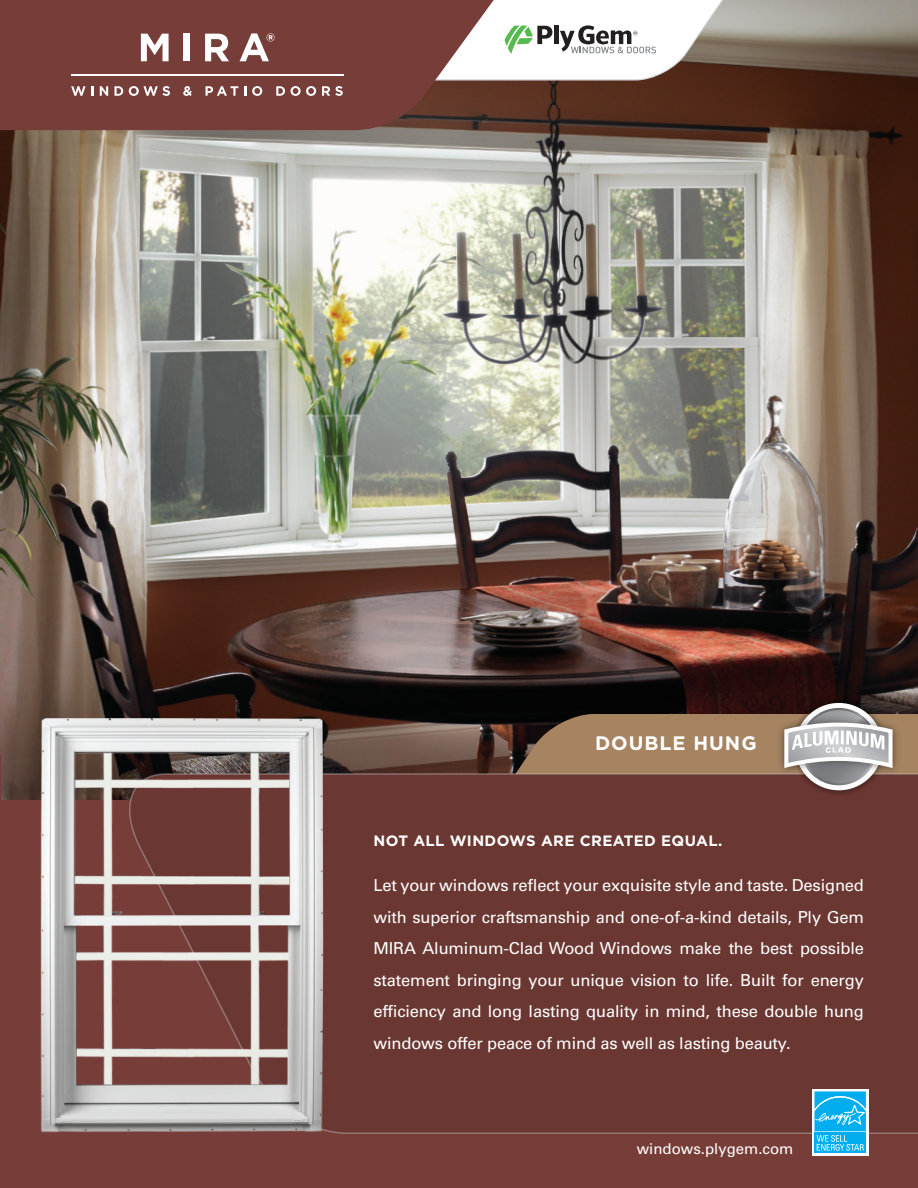
<style>
.page{position:relative;width:918px;height:1188px;background:#fff}
.page>*{position:absolute;margin:0;border:0;box-sizing:border-box;transform-origin:0 0}
.t1{font:700 19.5px "Gotham";letter-spacing:.05em;color:#fff}
.t2{font:16.5px/31.5px "Univers LT Std";letter-spacing:-.01em;color:#fff;text-align:justify}
.t3{font:700 15px "Gotham";letter-spacing:.025em;color:#fff}
.t4{font:15px "Univers LT Std";color:#fff}
</style>
<div class="page">
<div style="left:0;top:672px;width:918px;height:516px;background:#773e39"></div>
<img style="left:0;top:0;width:918px;height:800px">
<svg style="left:464px;top:714px;width:454px;height:59px;background:#8a6c52"></svg>
<div style="left:327px;top:773px;width:591px;height:362px;background:#6a3732"></div>
<img style="left:764px;top:672px;width:150px;height:149px">
<img style="left:772px;top:711px;width:133px;height:69px">
<svg style="left:782px;top:703px;width:113px;height:87px;background:#a9a09d"></svg>
<svg style="left:517px;top:0;width:232px;height:81px"></svg>
<svg style="left:0;top:0;width:517px;height:130px;background:#7d4944"></svg>
<hr style="left:71px;top:74px;width:273px;height:2px;background:#fff">
<svg style="left:71px;top:86px;width:22px;height:10px"></svg>
<svg style="left:100px;top:86px;width:8px;height:10px"></svg>
<svg style="left:115px;top:86px;width:8px;height:10px"></svg>
<svg style="left:129px;top:86px;width:41px;height:10px"></svg>
<svg style="left:183px;top:86px;width:9px;height:10px"></svg>
<svg style="left:206px;top:86px;width:32px;height:10px"></svg>
<svg style="left:244px;top:86px;width:2px;height:10px"></svg>
<svg style="left:252px;top:86px;width:10px;height:10px"></svg>
<svg style="left:276px;top:86px;width:9px;height:10px"></svg>
<svg style="left:291px;top:86px;width:25px;height:10px"></svg>
<svg style="left:322px;top:86px;width:21px;height:10px"></svg>
<svg style="left:141px;top:34px;width:28px;height:27px"></svg>
<div style="left:184px;top:34px;width:6px;height:27px;background:#fff"></div>
<svg style="left:205px;top:34px;width:24px;height:27px"></svg>
<svg style="left:240px;top:33px;width:35px;height:28px"></svg>
<img style="left:35px;top:713px;width:292px;height:420px">
<div style="left:812px;top:1089px;width:56px;height:67px;background:#fff"></div>
<svg style="left:814px;top:1091px;width:52px;height:62px;background:#2abbf1"></svg>
<svg style="left:505px;top:25px;width:47px;height:29px"></svg>
<hr style="left:554px;top:26px;width:4px;height:18px;background:#231f20">
<svg style="left:560px;top:25px;width:96px;height:28px"></svg>
<p class="t1" style="left:595px;top:731px;width:163px">DOUBLE HUNG</p>
<p class="t3" style="left:374px;top:831px;width:350px">NOT ALL WINDOWS ARE CREATED EQUAL.</p>
<p class="t2" style="left:374px;top:870px;width:492px">Let your windows reflect your exquisite style and taste. Designed with superior craftsmanship and one-of-a-kind details, Ply Gem MIRA Aluminum-Clad Wood Windows make the best possible statement bringing your unique vision to life. Built for energy efficiency and long lasting quality in mind, these double hung windows offer peace of mind as well as lasting beauty.</p>
<p class="t4" style="left:637px;top:1140px;width:158px">windows.plygem.com</p>
</div>
